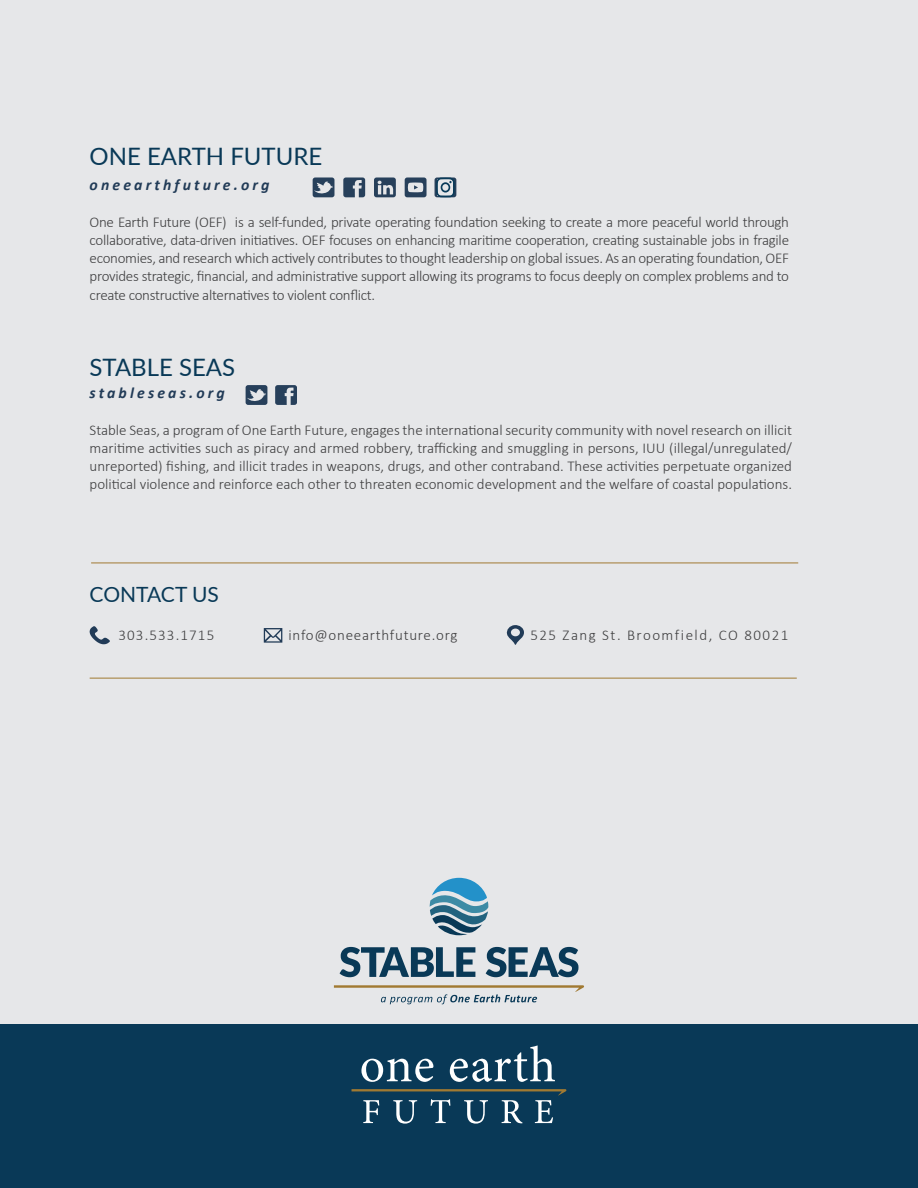
<style>
.page{position:relative;width:918px;height:1188px;background:#fff}
.page>*{position:absolute;margin:0;border:0;box-sizing:border-box;transform-origin:0 0}
.t1{font:24px "Lato";color:#093957}
.t2{font:21px "Lato";color:#093957}
.t3{font:italic 700 15.75px "Calibri";letter-spacing:.2em;color:#213b57}
.t4{font:300 15px/18.1px "Calibri";color:#3e3e3f;text-align:justify}
.t5{font:300 15px "Calibri";letter-spacing:.1em;color:#3e3e3f}
.t6{font:300 15px "Calibri";letter-spacing:.05em;color:#3e3e3f}
.t7{font:300 15px "Calibri";letter-spacing:.075em;color:#3e3e3f}
</style>
<div class="page">
<div style="left:0;top:0;width:918px;height:1061px;background:#e6e7e9"></div>
<div style="left:0;top:1025px;width:918px;height:163px;background:#093957"></div>
<svg style="left:361px;top:1059px;width:72px;height:23px"></svg>
<svg style="left:450px;top:1045px;width:105px;height:37px"></svg>
<svg style="left:352px;top:1089px;width:215px;height:35px"></svg>
<svg style="left:246px;top:385px;width:21px;height:20px"></svg>
<svg style="left:313px;top:177px;width:21px;height:20px"></svg>
<svg style="left:374px;top:177px;width:22px;height:20px"></svg>
<svg style="left:343px;top:177px;width:22px;height:20px"></svg>
<svg style="left:275px;top:385px;width:22px;height:20px"></svg>
<div style="left:405px;top:177px;width:22px;height:20px;background:#213b57;border-radius:3px"></div>
<svg style="left:408px;top:183px;width:15px;height:9px"></svg>
<svg style="left:90px;top:626px;width:20px;height:18px"></svg>
<svg style="left:264px;top:628px;width:18px;height:15px"></svg>
<svg style="left:506px;top:625px;width:18px;height:20px"></svg>
<hr style="left:91px;top:563px;width:707px;height:1px;background:#a17a32">
<hr style="left:90px;top:678px;width:707px;height:1px;background:#a17a32">
<div style="left:435px;top:177px;width:21px;height:20px;background:#213b57;border-radius:3px"></div>
<svg style="left:436px;top:177px;width:19px;height:20px"></svg>
<svg style="left:430px;top:878px;width:58px;height:57px"></svg>
<svg style="left:340px;top:947px;width:135px;height:30px"></svg>
<svg style="left:486px;top:947px;width:93px;height:30px"></svg>
<svg style="left:334px;top:985px;width:250px;height:19px"></svg>
<p class="t1" style="left:90px;top:139px;width:234px">ONE EARTH FUTURE</p>
<p class="t3" style="left:90px;top:175px;width:181px">oneearthfuture.org</p>
<p class="t4" style="left:90px;top:213px;width:701px">One Earth Future (OEF) is a self-funded, private operating foundation seeking to create a more peaceful world through collaborative, data-driven initiatives. OEF focuses on enhancing maritime cooperation, creating sustainable jobs in fragile economies, and research which actively contributes to thought leadership on global issues. As an operating foundation, OEF provides strategic, financial, and administrative support allowing its programs to focus deeply on complex problems and to create constructive alternatives to violent conflict.</p>
<p class="t1" style="left:90px;top:350px;width:147px">STABLE SEAS</p>
<p class="t3" style="left:90px;top:382px;width:137px">stableseas.org</p>
<p class="t4" style="left:90px;top:421px;width:704px">Stable Seas, a program of One Earth Future, engages the international security community with novel research on illicit maritime activities such as piracy and armed robbery, trafficking and smuggling in persons, IUU (illegal/unregulated/ unreported) fishing, and illicit trades in weapons, drugs, and other contraband. These activities perpetuate organized political violence and reinforce each other to threaten economic development and the welfare of coastal populations.</p>
<p class="t2" style="left:90px;top:580px;width:131px">CONTACT US</p>
<p class="t7" style="left:119px;top:625px;width:97px">303.533.1715</p>
<p class="t6" style="left:289px;top:625px;width:170px">info@oneearthfuture.org</p>
<p class="t5" style="left:530px;top:625px;width:259px">525 Zang St. Broomfield, CO 80021</p>
</div>
